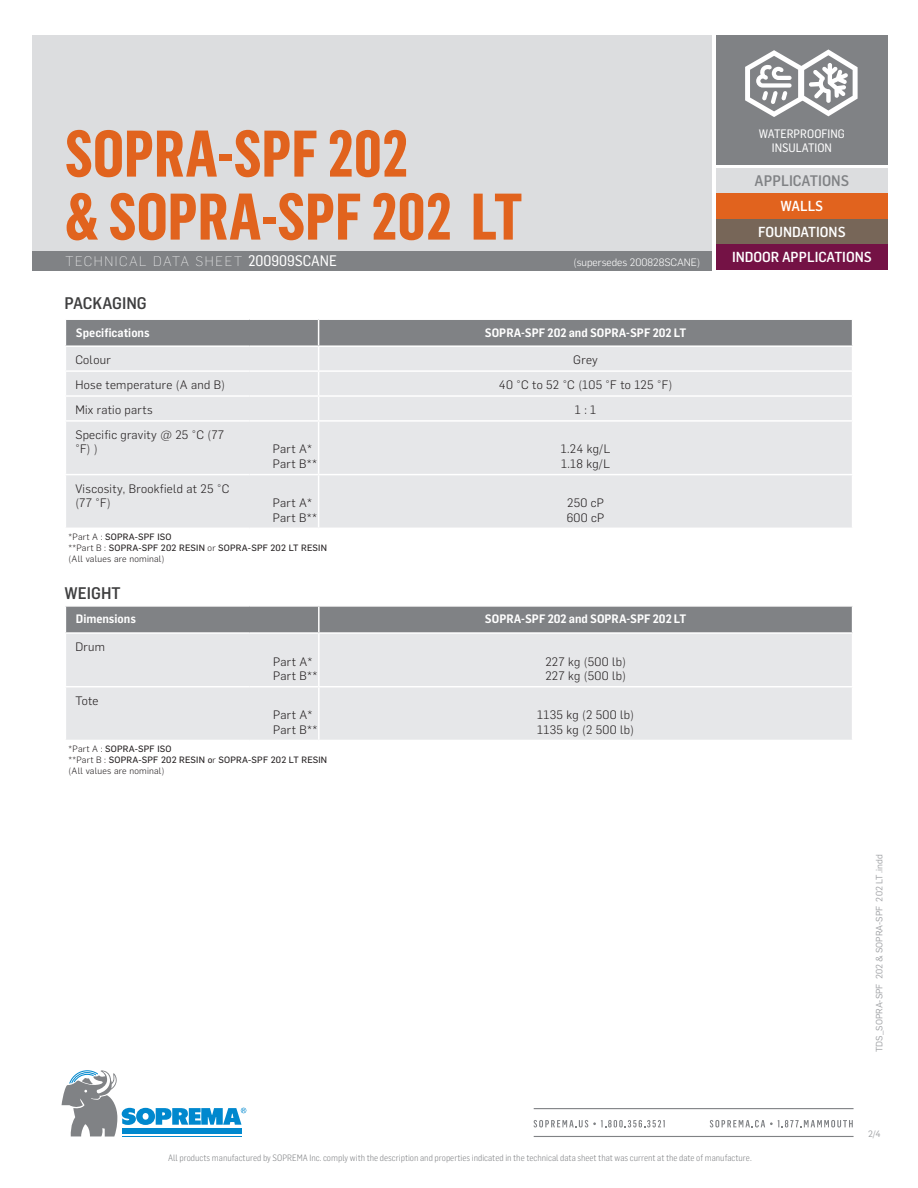
<style>
.page{position:relative;width:918px;height:1188px;background:#fff}
.page>*{position:absolute;margin:0;border:0;box-sizing:border-box;transform-origin:0 0}
.t1{font:700 64.5px/63px "Flama Condensed";color:#e1631e}
.Sous-titre{font:500 16.5px "Flama Semicondensed";color:#3e3e3f}
.t2{font:500 15px "Flama Semicondensed";color:#808285}
.t3{font:500 14.25px/25px "Flama Semicondensed";color:#fff;text-align:center}
.t4{font:200 13.5px "Flama";letter-spacing:.12em;color:#fff}
.Infos_Tableau_Align{font:300 12px/14.4px "Flama";letter-spacing:.025em;color:#231f20}
.Titre_Tableau_CENTRÉ{font:600 12px "Flama Semicondensed";color:#fff}
.Titres_Tableau_ALIGN{font:600 12px "Flama Semicondensed";color:#fff}
.t5{font:12px/14.4px "Flama Semicondensed Basic";color:#fff;text-align:center}
.t6{font:300 10.5px "Flama";color:#fff}
.Infos_Tableau_Align-2{font:9px/10.8px "Flama Basic";letter-spacing:.025em;color:#231f20}
.t7{font:300 9px "Flama Semicondensed";color:#808285}
.Titre_Tableau_CENTRÉ-2{font:9px "Flama";color:#9d9fa2}
.Infos_Tableau_Align-3{font:300 9px "Flama";letter-spacing:.025em;color:#231f20}
.s1{font-family:"Flama Semicondensed Basic";font-weight:400;font-size:15px}
.s2{font-family:"Flama";font-weight:300}
</style>
<div class="page">
<div style="left:32px;top:35px;width:680px;height:216px;background:#dcdddf"></div>
<div style="left:32px;top:251px;width:680px;height:20px;background:#808285"></div>
<svg style="left:62px;top:1070px;width:184px;height:67px"></svg>
<div style="left:716px;top:35px;width:171px;height:129px;background:#808285"></div>
<div style="left:716px;top:168px;width:171px;height:26px;background:#dcdddf"></div>
<hr style="left:534px;top:1108px;width:320px;height:1px;background:#808285">
<hr style="left:534px;top:1136px;width:320px;height:1px;background:#808285">
<svg style="left:710px;top:1120px;width:143px;height:7px"></svg>
<svg style="left:534px;top:1120px;width:131px;height:7px"></svg>
<div style="left:716px;top:194px;width:171px;height:25px;background:#e1631e"></div>
<div style="left:716px;top:219px;width:171px;height:26px;background:#776658"></div>
<div style="left:716px;top:244px;width:171px;height:26px;background:#741245"></div>
<div style="left:66px;top:422px;width:786px;height:106px;background:#e6e7e9"></div>
<hr style="left:318px;top:422px;width:1px;height:52px;background:#fff">
<hr style="left:249px;top:474px;width:70px;height:1px;background:#fff">
<hr style="left:318px;top:475px;width:1px;height:53px;background:#fff">
<hr style="left:319px;top:474px;width:534px;height:1px;background:#fff">
<svg style="left:65px;top:319px;width:788px;height:101px;background:#cdced0"></svg>
<hr style="left:319px;top:370px;width:534px;height:2px;background:#fff">
<hr style="left:65px;top:474px;width:184px;height:1px;background:#fff">
<div style="left:66px;top:634px;width:786px;height:106px;background:#e6e7e9"></div>
<div style="left:65px;top:606px;width:788px;height:26px;background:#808285"></div>
<hr style="left:318px;top:634px;width:2px;height:52px;background:#fff">
<hr style="left:250px;top:686px;width:69px;height:1px;background:#fff">
<hr style="left:318px;top:687px;width:2px;height:53px;background:#fff">
<hr style="left:65px;top:686px;width:185px;height:1px;background:#fff">
<hr style="left:319px;top:686px;width:534px;height:1px;background:#fff">
<svg style="left:745px;top:49px;width:113px;height:68px"></svg>
<h1 class="t1" style="left:65px;top:120px;width:459px">SOPRA-SPF 202<br>&amp; SOPRA-SPF 202 LT</h1>
<p class="t4" style="left:65px;top:253px;width:273px">TECHNICAL DATA SHEET <span class="s1">200909SCANE</span></p>
<p class="t6" style="left:574px;top:255px;width:128px">(supersedes 200828SCANE)</p>
<p class="Sous-titre" style="left:65px;top:293px;width:84px">PACKAGING</p>
<p class="Titres_Tableau_ALIGN" style="left:76px;top:325px;width:75px">Specifications</p>
<p class="Titre_Tableau_CENTRÉ" style="left:485px;top:325px;width:203px">SOPRA-SPF 202 and SOPRA-SPF 202 LT</p>
<p class="Infos_Tableau_Align" style="left:75px;top:352px;width:37px">Colour</p>
<p class="Infos_Tableau_Align" style="left:573px;top:352px;width:26px">Grey</p>
<p class="Infos_Tableau_Align" style="left:75px;top:377px;width:151px">Hose temperature (A and B)</p>
<p class="Infos_Tableau_Align" style="left:499px;top:377px;width:175px">40 °C to 52 °C (105 °F to 125 °F)</p>
<p class="Infos_Tableau_Align" style="left:75px;top:402px;width:79px">Mix ratio parts</p>
<p class="Infos_Tableau_Align" style="left:575px;top:402px;width:23px">1 : 1</p>
<p class="Infos_Tableau_Align" style="left:75px;top:427px;width:150px">Specific gravity @ 25 °C (77 °F) )</p>
<p class="Infos_Tableau_Align" style="left:561px;top:441px;width:51px">1.24 kg/L</p>
<p class="Infos_Tableau_Align" style="left:561px;top:456px;width:50px">1.18 kg/L</p>
<p class="Infos_Tableau_Align" style="left:273px;top:441px;width:41px">Part A*</p>
<p class="Infos_Tableau_Align" style="left:273px;top:456px;width:46px">Part B**</p>
<p class="Infos_Tableau_Align" style="left:75px;top:481px;width:155px">Viscosity, Brookfield at 25 °C (77 °F)</p>
<p class="Infos_Tableau_Align" style="left:273px;top:495px;width:41px">Part A*</p>
<p class="Infos_Tableau_Align" style="left:273px;top:509px;width:46px">Part B**</p>
<p class="Infos_Tableau_Align" style="left:567px;top:495px;width:38px">250 cP</p>
<p class="Infos_Tableau_Align" style="left:567px;top:509px;width:39px">600 cP</p>
<p class="Infos_Tableau_Align-2" style="left:69px;top:531px;width:104px"><span class="s2">*Part A :</span> SOPRA-SPF ISO</p>
<p class="Infos_Tableau_Align-2" style="left:69px;top:542px;width:260px"><span class="s2">**Part B :</span> SOPRA-SPF 202 RESIN <span class="s2">or</span> SOPRA-SPF 202 LT RESIN</p>
<p class="Infos_Tableau_Align-3" style="left:69px;top:552px;width:97px">(All values are nominal)</p>
<p class="Sous-titre" style="left:65px;top:583px;width:58px">WEIGHT</p>
<p class="Titres_Tableau_ALIGN" style="left:76px;top:611px;width:62px">Dimensions</p>
<p class="Titre_Tableau_CENTRÉ" style="left:485px;top:611px;width:203px">SOPRA-SPF 202 and SOPRA-SPF 202 LT</p>
<p class="Infos_Tableau_Align" style="left:75px;top:639px;width:31px">Drum</p>
<p class="Infos_Tableau_Align" style="left:273px;top:653px;width:41px">Part A*</p>
<p class="Infos_Tableau_Align" style="left:273px;top:668px;width:46px">Part B**</p>
<p class="Infos_Tableau_Align" style="left:545px;top:653px;width:82px">227 kg (500 lb)</p>
<p class="Infos_Tableau_Align" style="left:545px;top:668px;width:82px">227 kg (500 lb)</p>
<p class="Infos_Tableau_Align" style="left:75px;top:693px;width:25px">Tote</p>
<p class="Infos_Tableau_Align" style="left:273px;top:707px;width:41px">Part A*</p>
<p class="Infos_Tableau_Align" style="left:273px;top:722px;width:46px">Part B**</p>
<p class="Infos_Tableau_Align-2" style="left:69px;top:743px;width:104px"><span class="s2">*Part A :</span> SOPRA-SPF ISO</p>
<p class="Infos_Tableau_Align-2" style="left:69px;top:754px;width:260px"><span class="s2">**Part B :</span> SOPRA-SPF 202 RESIN o<span class="s2">r</span> SOPRA-SPF 202 LT RESIN <span class="s2">(All values are nominal)</span></p>
<p class="Infos_Tableau_Align" style="left:537px;top:707px;width:98px">1135 kg (2 500 lb)</p>
<p class="Infos_Tableau_Align" style="left:537px;top:722px;width:98px">1135 kg (2 500 lb)</p>
<p class="t5" style="left:759px;top:126px;width:87px">WATERPROOFING<br>INSULATION</p>
<p class="t2" style="left:755px;top:171px;width:96px">APPLICATIONS</p>
<p class="t3" style="left:781px;top:193px;width:44px">WALLS</p>
<p class="t3" style="left:732px;top:218px;width:141px">FOUNDATIONS<br>INDOOR APPLICATIONS</p>
<p class="Titre_Tableau_CENTRÉ-2" style="left:873px;top:1052px;width:199px;rotate:-90deg">TDS_SOPRA-SPF 202 &amp; SOPRA-SPF 202 LT .indd</p>
<p class="Titre_Tableau_CENTRÉ-2" style="left:868px;top:1127px;width:14px">2/4</p>
<p class="t7" style="left:168px;top:1153px;width:585px">All products manufactured by SOPREMA Inc. comply with the description and properties indicated in the technical data sheet that was current at the date of manufacture.</p>
</div>
